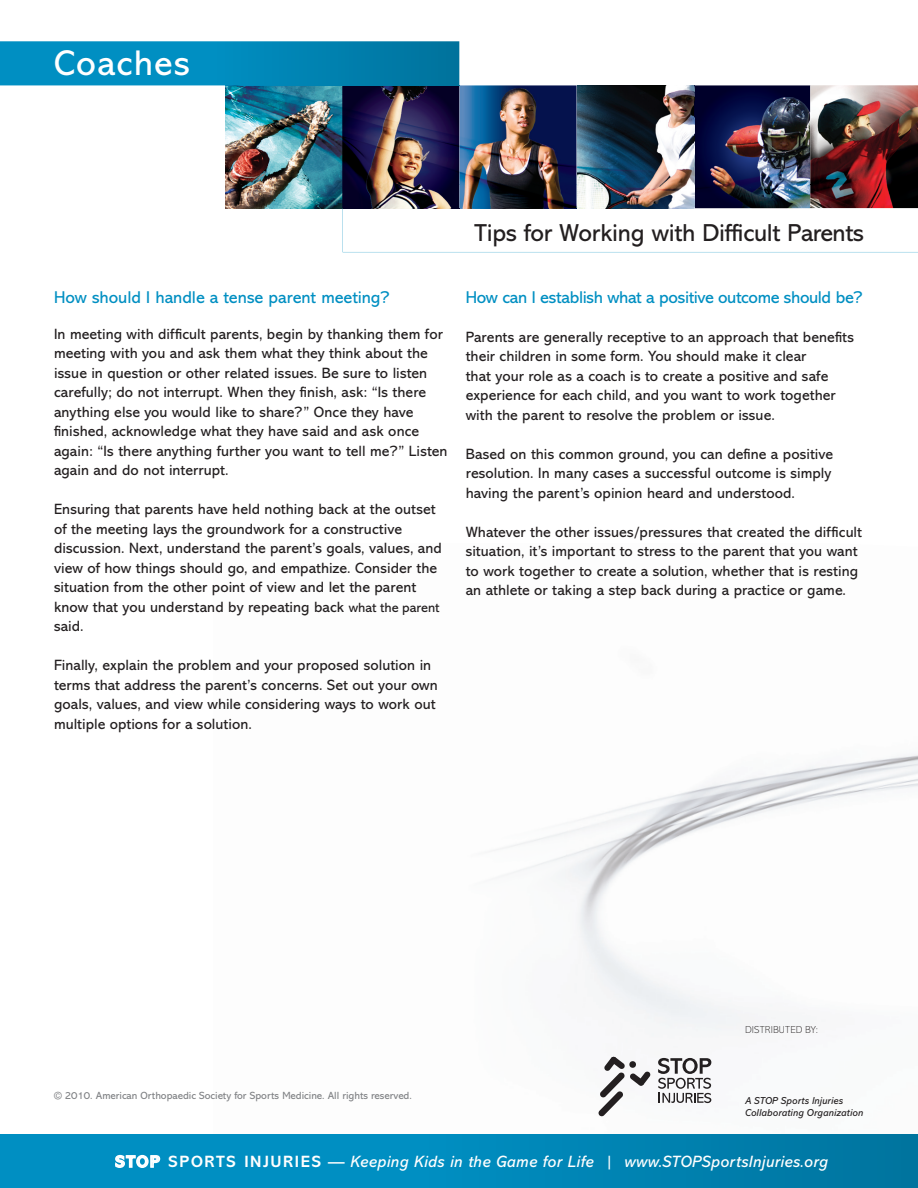
<style>
.page{position:relative;width:918px;height:1188px;background:#fff}
.page>*{position:absolute;margin:0;border:0;box-sizing:border-box;transform-origin:0 0}
.t1{font:36px "Abadi";letter-spacing:.035em;color:#fff}
.t2{font:24.75px "Abadi";letter-spacing:-.01em;color:#231f20}
.t3{font:17.25px "Abadi";letter-spacing:-.01em;color:#008fc2}
.t4{font:italic 16.5px "Abadi";letter-spacing:.02em;color:#fff}
.t5{font:15px/19.5px "Abadi";letter-spacing:.005em;color:#231f20}
.t6{font:10.5px "Abadi";color:#808285}
.t7{font:italic 10.2px/12.1px "Abadi";letter-spacing:.01em;color:#231f20}
.t8{font:200 10.2px "Abadi";letter-spacing:.015em;color:#231f20}
.s1{font-size:13.5px}
.s2{font-weight:700;font-style:normal}
</style>
<div class="page">
<img style="left:580px;top:754px;width:338px;height:136px">
<svg style="left:343px;top:208px;width:575px;height:1px"></svg>
<img style="left:578px;top:208px;width:116px;height:1px">
<img style="left:810px;top:85px;width:108px;height:123px">
<svg style="left:0;top:41px;width:459px;height:44px;background:#0187b8"></svg>
<div style="left:0;top:1134px;width:918px;height:54px;background:linear-gradient(to right,#0096cb,#0079a5)"></div>
<svg style="left:114px;top:1154px;width:47px;height:15px"></svg>
<img style="left:225px;top:85px;width:585px;height:123px">
<img style="left:459px;top:184px;width:118px;height:1px">
<img style="left:810px;top:184px;width:108px;height:1px">
<img style="left:225px;top:85px;width:234px;height:1px">
<svg style="left:599px;top:1057px;width:52px;height:59px"></svg>
<svg style="left:658px;top:1058px;width:53px;height:45px"></svg>
<h1 class="t1" style="left:54px;top:43px;width:137px">Coaches</h1>
<p class="t3" style="left:54px;top:287px;width:337px">How should I handle a tense parent meeting?</p>
<p class="t5" style="left:54px;top:324px;width:395px">In meeting with difficult parents, begin by thanking them for meeting with you and ask them what they think about the issue in question or other related issues. Be sure to listen carefully; do not interrupt. When they finish, ask: “Is there anything else you would like to share?” Once they have finished, acknowledge what they have said and ask once again: “Is there anything further you want to tell me?” Listen again and do not interrupt.</p>
<p class="t5" style="left:54px;top:499px;width:390px">Ensuring that parents have held nothing back at the outset of the meeting lays the groundwork for a constructive discussion. Next, understand the parent’s goals, values, and view of how things should go, and empathize. Consider the situation from the other point of view and let the parent know that you understand by repeating back <span class="s1">what the parent </span>said.</p>
<p class="t5" style="left:54px;top:655px;width:385px">Finally, explain the problem and your proposed solution in terms that address the parent’s concerns. Set out your own goals, values, and view while considering ways to work out multiple options for a solution.</p>
<h2 class="t2" style="left:475px;top:219px;width:391px">Tips for Working with Difficult Parents</h2>
<p class="t3" style="left:466px;top:287px;width:398px">How can I establish what a positive outcome should be?</p>
<p class="t5" style="left:466px;top:327px;width:390px">Parents are generally receptive to an approach that benefits their children in some form. You should make it clear<br>that your role as a coach is to create a positive and safe experience for each child, and you want to work together with the parent to resolve the problem or issue.</p>
<p class="t5" style="left:466px;top:444px;width:369px;text-align:justify">Based on this common ground, you can define a positive resolution. In many cases a successful outcome is simply having the parent’s opinion heard and understood.</p>
<p class="t5" style="left:466px;top:522px;width:398px">Whatever the other issues/pressures that created the difficult situation, it’s important to stress to the parent that you want to work together to create a solution, whether that is resting an athlete or taking a step back during a practice or game.</p>
<p class="t6" style="left:54px;top:1090px;width:359px">© 2010. American Orthopaedic Society for Sports Medicine. All rights reserved.</p>
<p class="t8" style="left:745px;top:1024px;width:75px">DISTRIBUTED BY:</p>
<p class="t7" style="left:745px;top:1095px;width:120px">A STOP Sports Injuries<br>Collaborating Organization</p>
<p class="t4" style="left:115px;top:1153px;width:714px"><span class="s2">STOP SPORTS INJURIES —</span> Keeping Kids in the Game for Life | www.STOPSportsInjuries.org</p>
</div>
